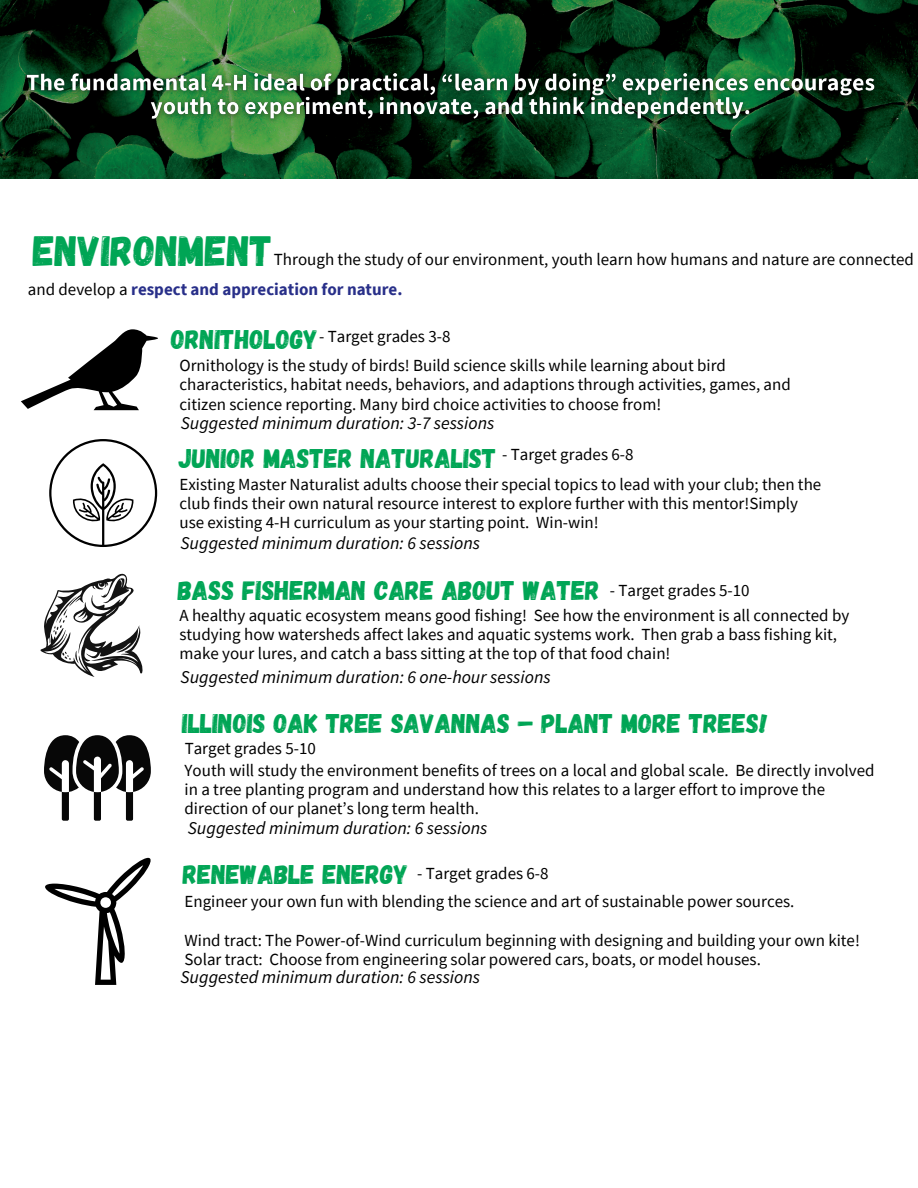
<style>
.page{position:relative;width:918px;height:1188px;background:#fff}
.page>*{position:absolute;margin:0;border:0;box-sizing:border-box;transform-origin:0 0}
.t1{font:42.3px "Gagalin";color:#00a555}
.t2{font:27px "Gagalin";color:#00a555}
.t3{font:italic 18px "Source Sans Pro";color:#000}
.t4{font:16.95px/19.2px "Source Sans Pro";color:#000}
.t5{font:700 16.95px "Source Sans Pro";color:#282f89}
.s1{font-weight:400;color:#000}
.s2{font-weight:400;color:#fff}
</style>
<div class="page">
<svg style="left:21px;top:329px;width:137px;height:81px"></svg>
<svg style="left:40px;top:573px;width:103px;height:104px"></svg>
<svg style="left:44px;top:735px;width:107px;height:86px"></svg>
<svg style="left:45px;top:858px;width:106px;height:127px"></svg>
<svg style="left:49px;top:439px;width:108px;height:108px"></svg>
<img style="left:0;top:0;width:918px;height:179px">
<img style="left:17px;top:58px;width:868px;height:87px">
<h1 class="t1" style="left:33px;top:223px;width:241px">ENVIRONMENT</h1>
<p class="t5" style="left:28px;top:278px;width:376px"><span class="s1">and develop a</span> resp<span class="s2">e</span>e<span class="s2">c</span>c<span class="s2">t</span>t<span class="s2">a</span>a<span class="s2">n</span>n<span class="s2">d</span>d<span class="s2">a</span>a<span class="s2">p</span>p<span class="s2">p</span>p<span class="s2">r</span>r<span class="s2">e</span>e<span class="s2">c</span>c<span class="s2">ia</span>ia<span class="s2">ti</span>t<span class="s2">o</span>i<span class="s2">n</span>on<span class="s2">fo</span>f<span class="s2">r</span>o<span class="s2">n</span>r <span class="s2">a</span>n<span class="s2">t</span>a<span class="s2">u</span>t<span class="s2">r</span>u<span class="s2">e</span>r<span class="s2">.</span> e.</p>
<p class="t4" style="left:274px;top:249px;width:642px">Through the study of our environment, youth learn how humans and nature are connected</p>
<h2 class="t2" style="left:171px;top:322px;width:148px">ORNITHOLOGY</h2>
<p class="t4" style="left:180px;top:356px;width:613px">Ornithology is the study of birds! Build science skills while learning about bird characteristics, habitat needs, behaviors, and adaptions through activities, games, and citizen science reporting. Many bird choice activities to choose from!</p>
<p class="t3" style="left:181px;top:411px;width:315px">Suggested minimum duration: 3-7 sessions</p>
<h2 class="t2" style="left:179px;top:441px;width:319px">JUNIOR MASTER NATURALIST</h2>
<p class="t4" style="left:319px;top:327px;width:133px">- Target grades 3-8</p>
<p class="t4" style="left:502px;top:444px;width:133px">- Target grades 6-8</p>
<p class="t4" style="left:180px;top:474px;width:643px">Existing Master Naturalist adults choose their special topics to lead with your club; then the club finds their own natural resource interest to explore further with this mentor!Simply use existing 4-H curriculum as your starting point. Win-win!</p>
<p class="t3" style="left:181px;top:532px;width:301px">Suggested minimum duration: 6 sessions</p>
<h2 class="t2" style="left:178px;top:573px;width:424px">BASS FISHERMAN CARE ABOUT WATER</h2>
<p class="t4" style="left:610px;top:580px;width:141px">- Target grades 5-10</p>
<p class="t4" style="left:180px;top:606px;width:671px">A healthy aquatic ecosystem means good fishing! See how the environment is all connected by studying how watersheds affect lakes and aquatic systems work. Then grab a bass fishing kit, make your lures, and catch a bass sitting at the top of that food chain!</p>
<p class="t3" style="left:181px;top:666px;width:372px">Suggested minimum duration: 6 one-hour sessions</p>
<h2 class="t2" style="left:182px;top:706px;width:587px">ILLINOIS OAK TREE SAVANNAS – PLANT MORE TREES!</h2>
<p class="t4" style="left:185px;top:738px;width:133px">Target grades 5-10</p>
<p class="t4" style="left:185px;top:760px;width:691px">Youth will study the environment benefits of trees on a local and global scale. Be directly involved in a tree planting program and understand how this relates to a larger effort to improve the direction of our planet’s long term health.</p>
<p class="t3" style="left:188px;top:817px;width:301px">Suggested minimum duration: 6 sessions</p>
<h2 class="t2" style="left:183px;top:857px;width:227px">RENEWABLE ENERGY</h2>
<p class="t4" style="left:185px;top:892px;width:611px">Engineer your own fun with blending the science and art of sustainable power sources.</p>
<p class="t4" style="left:185px;top:930px;width:677px">Wind tract: The Power-of-Wind curriculum beginning with designing and building your own kite!<br>Solar tract: Choose from engineering solar powered cars, boats, or model houses.</p>
<p class="t3" style="left:181px;top:965px;width:301px">Suggested minimum duration: 6 sessions</p>
<p class="t4" style="left:417px;top:864px;width:133px">- Target grades 6-8</p>
</div>
